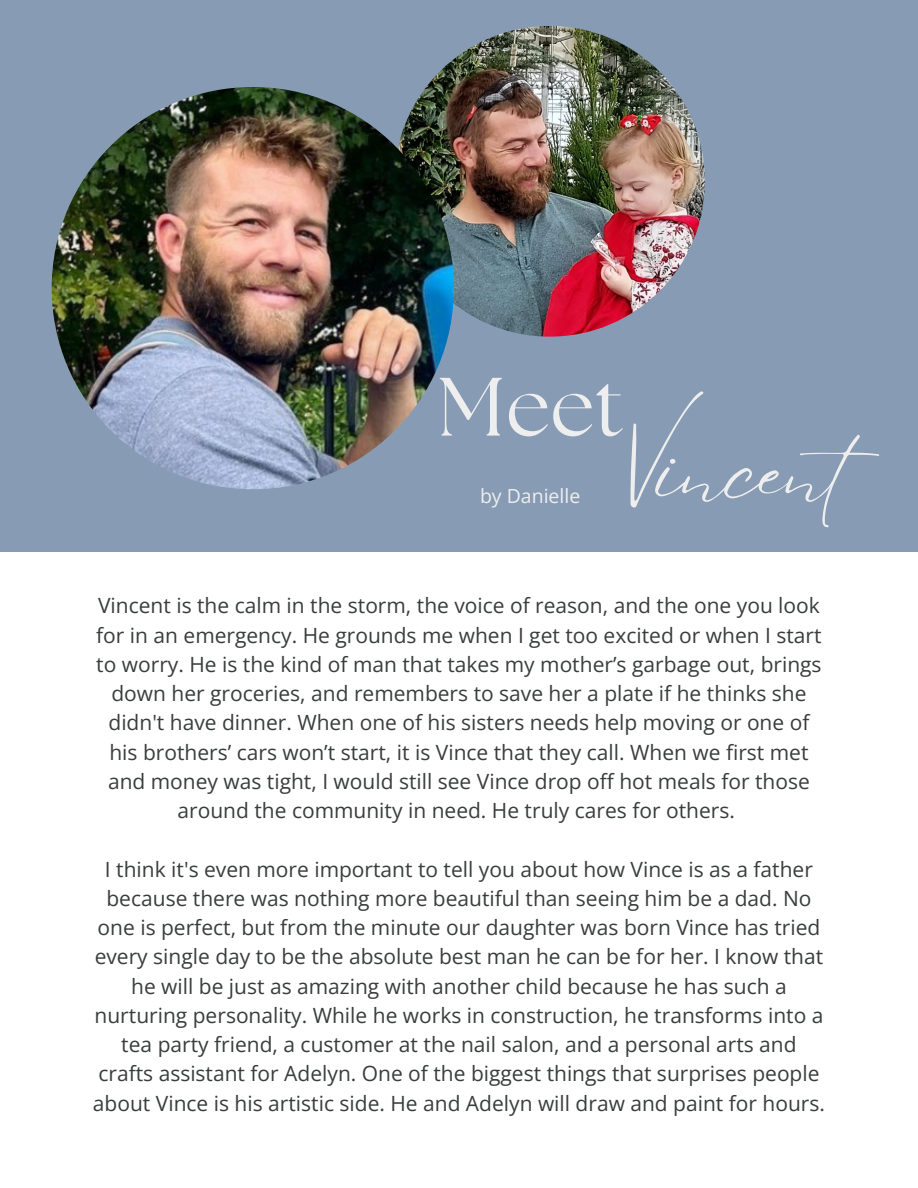
<style>
.page{position:relative;width:918px;height:1188px;background:#fff}
.page>*{position:absolute;margin:0;border:0;box-sizing:border-box;transform-origin:0 0}
.t1{font:82.5px "Eyesome Script";color:#efeeee}
.t2{font:82.5px "The Seasons";color:#efeeee}
.t3{font:21px/29.2px "Open Sans";color:#393d3c;text-align:center}
.t4{font:19.5px "Open Sans";color:#efeeee}
</style>
<div class="page">
<div style="left:0;top:0;width:918px;height:552px;background:#879cb4"></div>
<img style="left:394px;top:26px;width:311px;height:311px;border-radius:50%">
<img style="left:52px;top:87px;width:402px;height:402px;border-radius:50%">
<p class="t2" style="left:437px;top:370px;width:187px">Meet</p>
<p class="t1" style="left:627px;top:420px;width:286px">Vincent</p>
<p class="t4" style="left:480px;top:482px;width:102px">by Danielle</p>
<h1 class="t3" style="left:96px;top:591px;width:727px">Vincent is the calm in the storm, the voice of reason, and the one you look for in an emergency. He grounds me when I get too excited or when I start to worry. He is the kind of man that takes my mother’s garbage out, brings down her groceries, and remembers to save her a plate if he thinks she didn't have dinner. When one of his sisters needs help moving or one of his brothers’ cars won’t start, it is Vince that they call. When we first met and money was tight, I would still see Vince drop off hot meals for those around the community in need. He truly cares for others.</h1>
<h1 class="t3" style="left:93px;top:854px;width:734px">I think it's even more important to tell you about how Vince is as a father because there was nothing more beautiful than seeing him be a dad. No one is perfect, but from the minute our daughter was born Vince has tried every single day to be the absolute best man he can be for her. I know that he will be just as amazing with another child because he has such a nurturing personality. While he works in construction, he transforms into a tea party friend, a customer at the nail salon, and a personal arts and crafts assistant for Adelyn. One of the biggest things that surprises people about Vince is his artistic side. He and Adelyn will draw and paint for hours.</h1>
</div>
